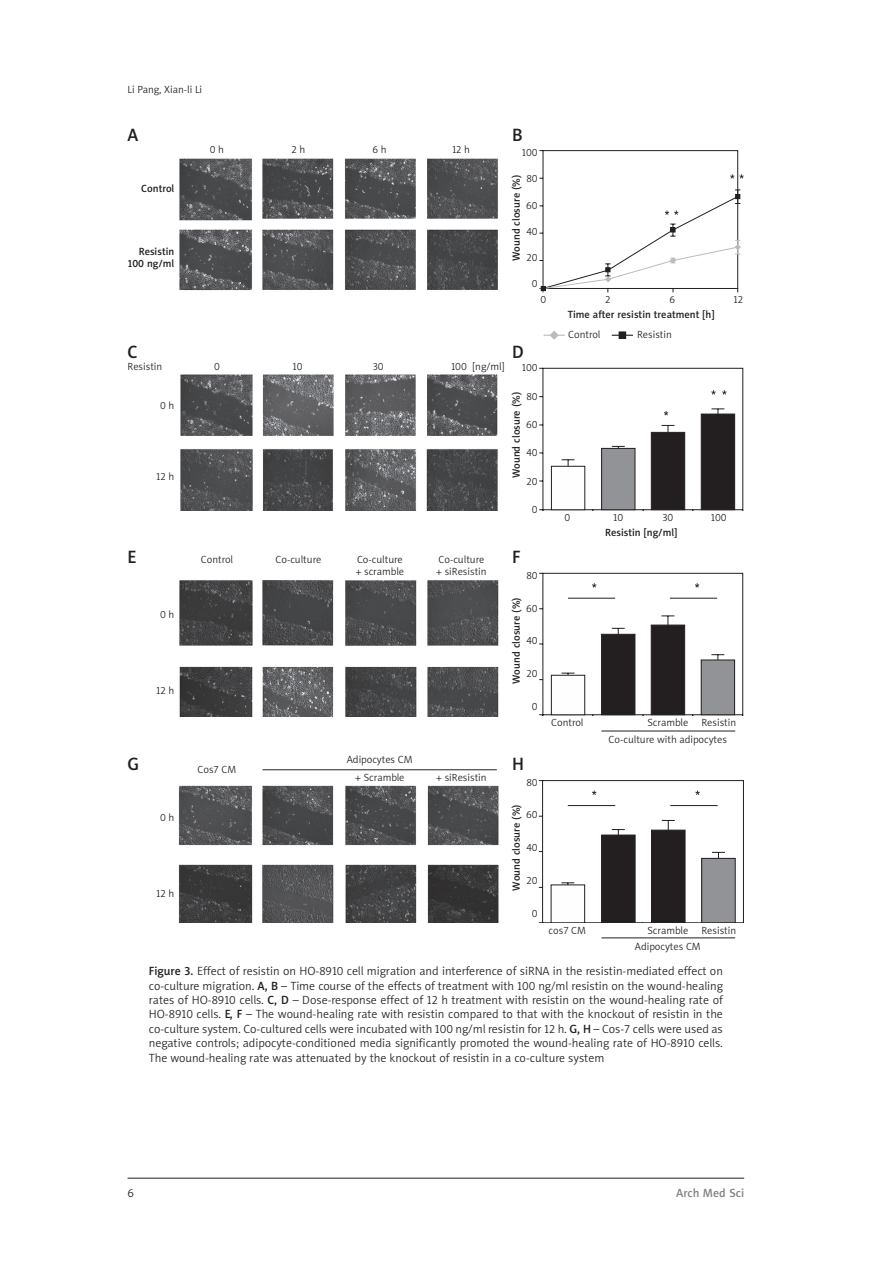
<style>
.page{position:relative;width:893px;height:1263px;background:#fff}
.page>*{position:absolute;margin:0;border:0;box-sizing:border-box;transform-origin:0 0}
.t1{font:18px "Naomi Sans EFN Medium";color:#231f20}
.t2{font:12px/14.4px "Naomi Sans EFN Light";color:#231f20;text-align:justify}
.t3{font:12px "Naomi Sans EFN Medium";color:#808285}
.t4{font:10.5px/12px "Naomi Sans EFN Light";color:#231f20}
.t5{font:10.5px/12px "Naomi Sans EFN Medium";color:#231f20;text-align:right}
.s1{font-family:"Naomi Sans EFN Medium"}
</style>
<div class="page">
<hr style="left:128px;top:1178px;width:616px;height:1px;background:#231f20">
<img style="left:179px;top:158px;width:319px;height:133px">
<svg style="left:539px;top:150px;width:205px;height:143px"></svg>
<div style="left:619px;top:332px;width:7px;height:6px;background:#231f20"></div>
<div style="left:619px;top:332px;width:7px;height:7px;border:1px solid #231f20"></div>
<svg style="left:612px;top:335px;width:21px;height:1px"></svg>
<svg style="left:544px;top:331px;width:21px;height:9px"></svg>
<img style="left:180px;top:374px;width:318px;height:136px">
<svg style="left:539px;top:368px;width:204px;height:142px"></svg>
<div style="left:551px;top:466px;width:34px;height:44px;background:#fefefe"></div>
<div style="left:551px;top:466px;width:34px;height:44px;border:1px solid #231f20"></div>
<div style="left:602px;top:448px;width:33px;height:62px;background:#919396"></div>
<div style="left:601px;top:448px;width:34px;height:62px;border:1px solid #231f20"></div>
<div style="left:651px;top:432px;width:34px;height:78px;background:#231f20;border:1px solid #231f20"></div>
<div style="left:701px;top:414px;width:34px;height:96px;background:#231f20;border:1px solid #231f20"></div>
<img style="left:179px;top:580px;width:320px;height:136px">
<svg style="left:539px;top:573px;width:204px;height:143px"></svg>
<div style="left:551px;top:675px;width:34px;height:40px;background:#fefefe"></div>
<div style="left:551px;top:675px;width:34px;height:40px;border:1px solid #231f20"></div>
<div style="left:601px;top:634px;width:34px;height:81px;background:#231f20"></div>
<div style="left:651px;top:625px;width:34px;height:90px;background:#231f20;border:1px solid #231f20"></div>
<div style="left:701px;top:660px;width:34px;height:55px;background:#919396"></div>
<div style="left:701px;top:660px;width:34px;height:55px;border:1px solid #231f20"></div>
<hr style="left:568px;top:598px;width:47px;height:1px;background:#231f20">
<hr style="left:670px;top:598px;width:47px;height:1px;background:#231f20">
<hr style="left:601px;top:731px;width:134px;height:1px;background:#231f20">
<img style="left:178px;top:785px;width:321px;height:138px">
<svg style="left:538px;top:780px;width:206px;height:143px"></svg>
<div style="left:551px;top:885px;width:34px;height:38px;background:#fefefe"></div>
<div style="left:551px;top:885px;width:34px;height:38px;border:1px solid #231f20"></div>
<div style="left:601px;top:835px;width:34px;height:88px;background:#231f20"></div>
<div style="left:651px;top:830px;width:34px;height:93px;background:#231f20"></div>
<div style="left:702px;top:858px;width:33px;height:65px;background:#919396"></div>
<div style="left:701px;top:858px;width:34px;height:65px;border:1px solid #231f20"></div>
<hr style="left:568px;top:805px;width:47px;height:1px;background:#231f20">
<hr style="left:670px;top:805px;width:48px;height:1px;background:#231f20">
<hr style="left:601px;top:938px;width:134px;height:1px;background:#231f20">
<hr style="left:263px;top:769px;width:234px;height:1px;background:#231f20">
<p class="t4" style="left:128px;top:83px;width:76px">Li Pang, Xian-li Li</p>
<h1 class="t1" style="left:128px;top:124px;width:12px">A</h1>
<h1 class="t1" style="left:512px;top:124px;width:12px">B</h1>
<p class="t5" style="left:510px;top:261px;width:88px;rotate:-90deg">Wound closure (%)</p>
<p class="t4" style="left:210px;top:143px;width:16px">0 h</p>
<p class="t4" style="left:291px;top:143px;width:15px">2 h</p>
<p class="t4" style="left:373px;top:143px;width:16px">6 h</p>
<p class="t4" style="left:452px;top:143px;width:20px">12 h</p>
<p class="t4" style="left:522px;top:146px;width:17px">100</p>
<p class="t4" style="left:526px;top:173px;width:13px">80</p>
<p class="t4" style="left:526px;top:199px;width:13px">60</p>
<p class="t4" style="left:526px;top:225px;width:13px">40</p>
<p class="t4" style="left:527px;top:252px;width:13px">20</p>
<p class="t4" style="left:532px;top:278px;width:7px">0</p>
<p class="t5" style="left:141px;top:182px;width:35px">Control</p>
<p class="t5" style="left:128px;top:246px;width:48px">Resistin<br>100 ng/ml</p>
<p class="t4" style="left:540px;top:294px;width:7px">0</p>
<p class="t4" style="left:605px;top:294px;width:7px">2</p>
<p class="t4" style="left:669px;top:294px;width:7px">6</p>
<p class="t4" style="left:733px;top:294px;width:11px">12</p>
<p class="t5" style="left:568px;top:309px;width:148px">Time after resistin treatment [h]</p>
<p class="t4" style="left:568px;top:329px;width:34px">Control</p>
<p class="t4" style="left:637px;top:329px;width:36px">Resistin</p>
<h1 class="t1" style="left:128px;top:341px;width:12px">C</h1>
<h1 class="t1" style="left:512px;top:341px;width:13px">D</h1>
<p class="t5" style="left:510px;top:478px;width:88px;rotate:-90deg">Wound closure (%)</p>
<p class="t4" style="left:128px;top:360px;width:36px">Resistin</p>
<p class="t4" style="left:214px;top:360px;width:7px">0</p>
<p class="t4" style="left:293px;top:360px;width:12px">10</p>
<p class="t4" style="left:373px;top:360px;width:12px">30</p>
<p class="t4" style="left:451px;top:360px;width:55px">100 [ng/ml]</p>
<p class="t4" style="left:522px;top:362px;width:17px">100</p>
<p class="t4" style="left:526px;top:390px;width:13px">80</p>
<p class="t4" style="left:526px;top:418px;width:13px">60</p>
<p class="t4" style="left:526px;top:447px;width:13px">40</p>
<p class="t4" style="left:527px;top:475px;width:13px">20</p>
<p class="t4" style="left:532px;top:503px;width:7px">0</p>
<p class="t4" style="left:160px;top:400px;width:16px">0 h</p>
<p class="t4" style="left:156px;top:471px;width:20px">12 h</p>
<h1 class="t1" style="left:128px;top:547px;width:11px">E</h1>
<h1 class="t1" style="left:512px;top:547px;width:10px">F</h1>
<p class="t5" style="left:510px;top:684px;width:88px;rotate:-90deg">Wound closure (%)</p>
<p class="t4" style="left:201px;top:553px;width:34px">Control</p>
<p class="t4" style="left:275px;top:553px;width:47px">Co-culture</p>
<p class="t4" style="left:356px;top:553px;width:50px">Co-culture + scramble</p>
<p class="t4" style="left:436px;top:553px;width:52px">Co-culture + siResistin</p>
<p class="t4" style="left:526px;top:569px;width:13px">80</p>
<p class="t4" style="left:526px;top:602px;width:13px">60</p>
<p class="t4" style="left:526px;top:635px;width:13px">40</p>
<p class="t4" style="left:527px;top:668px;width:13px">20</p>
<p class="t4" style="left:532px;top:700px;width:7px">0</p>
<p class="t4" style="left:160px;top:609px;width:16px">0 h</p>
<p class="t4" style="left:156px;top:684px;width:20px">12 h</p>
<p class="t4" style="left:197px;top:763px;width:40px">Cos7 CM</p>
<p class="t4" style="left:347px;top:751px;width:67px;line-height:17.5px;text-align:center">Adipocytes CM + Scramble</p>
<h1 class="t1" style="left:128px;top:754px;width:13px">G</h1>
<h1 class="t1" style="left:512px;top:754px;width:13px">H</h1>
<p class="t5" style="left:510px;top:890px;width:88px;rotate:-90deg">Wound closure (%)</p>
<p class="t4" style="left:436px;top:771px;width:52px">+ siResistin</p>
<p class="t4" style="left:526px;top:776px;width:13px">80</p>
<p class="t4" style="left:526px;top:809px;width:13px">60</p>
<p class="t4" style="left:526px;top:842px;width:13px">40</p>
<p class="t4" style="left:527px;top:874px;width:13px">20</p>
<p class="t4" style="left:532px;top:907px;width:7px">0</p>
<p class="t4" style="left:160px;top:812px;width:16px">0 h</p>
<p class="t4" style="left:156px;top:887px;width:20px">12 h</p>
<p class="t4" style="left:564px;top:511px;width:7px">0</p>
<p class="t4" style="left:613px;top:511px;width:12px">10</p>
<p class="t4" style="left:662px;top:511px;width:12px">30</p>
<p class="t4" style="left:711px;top:511px;width:17px">100</p>
<p class="t5" style="left:605px;top:526px;width:74px">Resistin [ng/ml]</p>
<p class="t4" style="left:551px;top:716px;width:34px">Control</p>
<p class="t4" style="left:647px;top:716px;width:42px">Scramble</p>
<p class="t4" style="left:609px;top:714px;width:129px;line-height:16.5px;text-indent:93px">Resistin<br>Co-culture with adipocytes</p>
<p class="t4" style="left:549px;top:924px;width:39px">cos7 CM</p>
<p class="t4" style="left:647px;top:924px;width:42px">Scramble</p>
<p class="t4" style="left:701px;top:924px;width:36px">Resistin</p>
<p class="t4" style="left:635px;top:941px;width:67px">Adipocytes CM</p>
<p class="t2" style="left:149px;top:964px;width:576px"><span class="s1">Figure 3.</span> Effect of resistin on HO-8910 cell migration and interference of siRNA in the resistin-mediated effect on co-culture migration. <span class="s1">A, B</span> – Time course of the effects of treatment with 100 ng/ml resistin on the wound-healing rates of HO-8910 cells. <span class="s1">C, D</span> – Dose-response effect of 12 h treatment with resistin on the wound-healing rate of HO-8910 cells. <span class="s1">E, F</span> – The wound-healing rate with resistin compared to that with the knockout of resistin in the co-culture system. Co-cultured cells were incubated with 100 ng/ml resistin for 12 h. <span class="s1">G, H</span> – Cos-7 cells were used as negative controls; adipocyte-conditioned media significantly promoted the wound-healing rate of HO-8910 cells.<br>The wound-healing rate was attenuated by the knockout of resistin in a co-culture system</p>
<p class="t2" style="left:128px;top:1186px;width:8px">6</p>
<p class="t3" style="left:676px;top:1186px;width:69px">Arch Med Sci</p>
</div>
